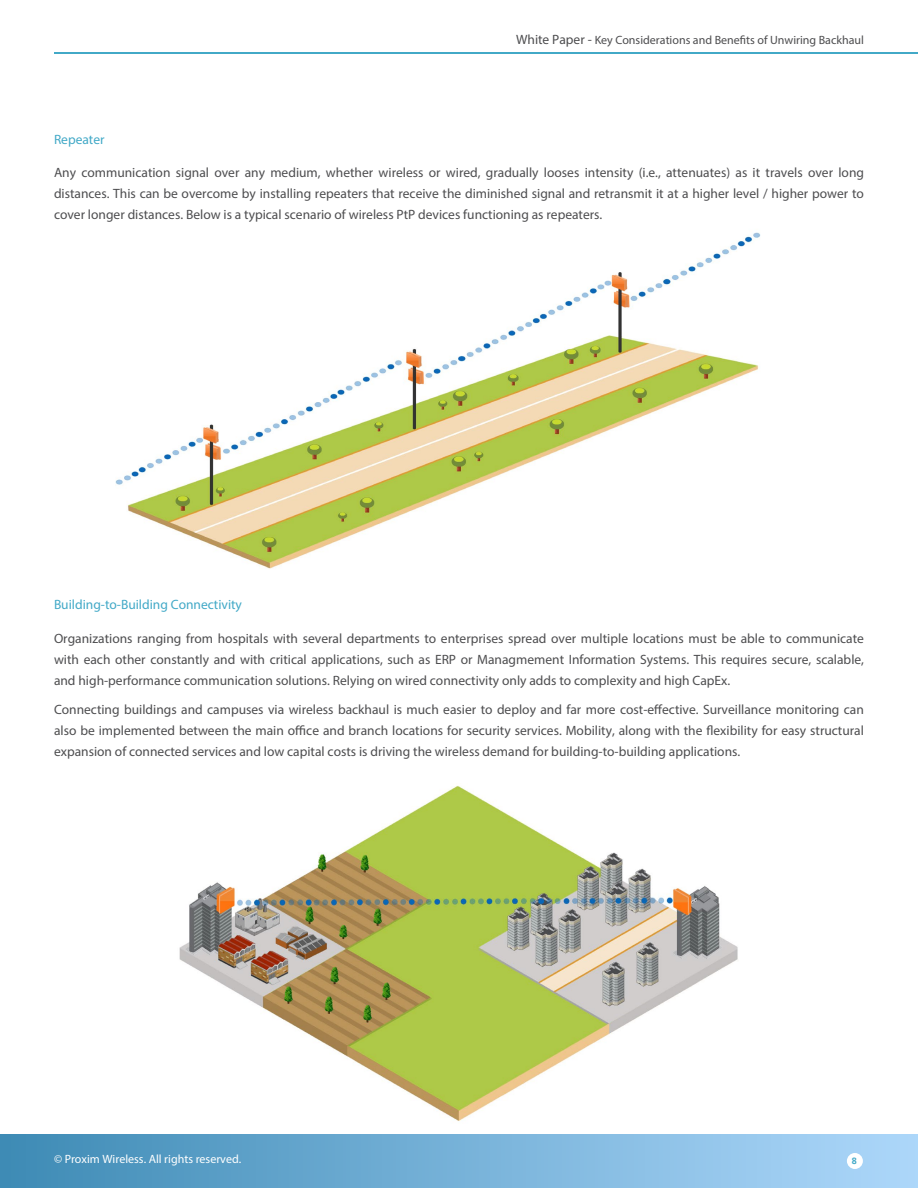
<style>
.page{position:relative;width:918px;height:1188px;background:#fff}
.page>*{position:absolute;margin:0;border:0;box-sizing:border-box;transform-origin:0 0}
.t1{font:13.5px/21px "Myriad Pro";color:#4d4d4f;text-align:justify}
.t2{font:13.5px "Myriad Pro";color:#42a9c7}
.t3{font:12px "Myriad Pro";color:#4d4d4f}
.t4{font:12px "Myriad Pro";color:#fff}
.t5{font:700 9px "Frutiger";color:#42a9c7}
.s1{font-size:13.5px}
</style>
<div class="page">
<div style="left:0;top:1134px;width:918px;height:54px;background:linear-gradient(to right,#3e8bb5,#aed8fb)"></div>
<hr style="left:54px;top:52px;width:864px;height:2px;background:#42a9c7">
<div style="left:847px;top:1153px;width:16px;height:16px;background:#fff;border-radius:50%"></div>
<img style="left:115px;top:232px;width:646px;height:337px">
<img style="left:179px;top:785px;width:559px;height:336px">
<p class="t3" style="left:516px;top:33px;width:349px"><span class="s1">White Paper -</span> Key Considerations and Benefits of Unwiring Backhaul</p>
<p class="t2" style="left:54px;top:131px;width:52px">Repeater</p>
<p class="t1" style="left:54px;top:162px;width:812px">Any communication signal over any medium, whether wireless or wired, gradually looses intensity (i.e., attenuates) as it travels over long distances. This can be overcome by installing repeaters that receive the diminished signal and retransmit it at a higher level / higher power to cover longer distances. Below is a typical scenario of wireless PtP devices functioning as repeaters.</p>
<p class="t2" style="left:54px;top:596px;width:190px">Building-to-Building Connectivity</p>
<p class="t1" style="left:54px;top:627px;width:812px">Organizations ranging from hospitals with several departments to enterprises spread over multiple locations must be able to communicate with each other constantly and with critical applications, such as ERP or Managmement Information Systems. This requires secure, scalable, and high-performance communication solutions. Relying on wired connectivity only adds to complexity and high CapEx.</p>
<p class="t1" style="left:54px;top:699px;width:812px">Connecting buildings and campuses via wireless backhaul is much easier to deploy and far more cost-effective. Surveillance monitoring can also be implemented between the main office and branch locations for security services. Mobility, along with the flexibility for easy structural expansion of connected services and low capital costs is driving the wireless demand for building-to-building applications.</p>
<p class="t4" style="left:54px;top:1152px;width:189px">© Proxim Wireless. All rights reserved.</p>
<p class="t5" style="left:852px;top:1155px;width:7px">8</p>
</div>
